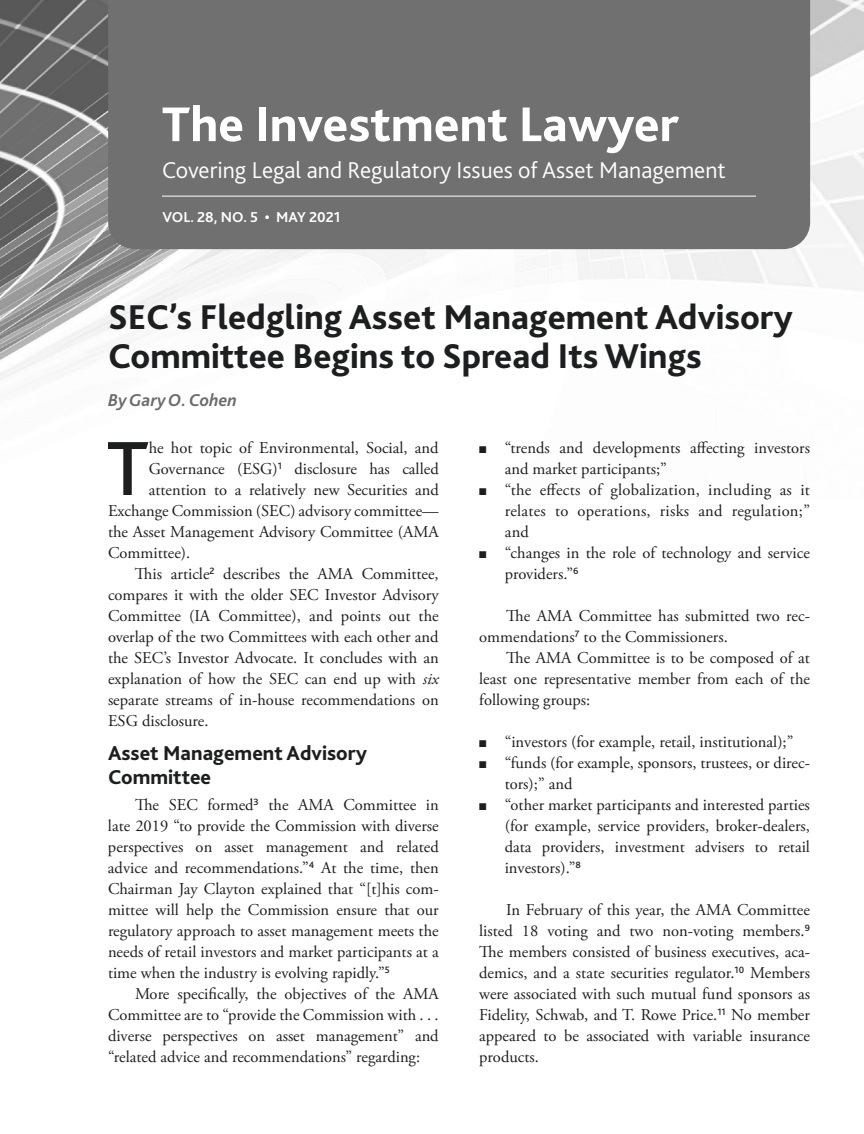
<style>
.page{position:relative;width:864px;height:1134px;background:#fff}
.page>*{position:absolute;margin:0;border:0;box-sizing:border-box;transform-origin:0 0}
.t1{font:500 80.25px "Bliss 2";color:#1d1e1f}
.t2{font:51px "Bliss 2 Extra Bold 2";color:#fff}
.t3{font:800 36px/39px "Bliss 2";color:#1d1e1f}
.t4{font:300 24px "Bliss 2";color:#fff}
.t5{font:800 21px/24px "Bliss 2";color:#1d1e1f}
.t6{font:italic 700 18px "Bliss 2";color:#6b6b6c}
.t7{font:16.5px/21px "Adobe Garamond Pro";color:#1d1e1f;text-align:justify}
.t8{font:700 15px "Bliss 2";color:#fff}
.s1{font-style:italic}
</style>
<div class="page">
<img style="left:0;top:0;width:864px;height:381px">
<div style="left:108px;top:0;width:702px;height:249px;background:#707071"></div>
<hr style="left:162px;top:196px;width:594px;height:1px;background:#fff">
<h2 class="t2" style="left:162px;top:93px;width:518px">The Investment Lawyer</h2>
<h3 class="t4" style="left:162px;top:155px;width:565px">Covering Legal and Regulatory Issues of Asset Management</h3>
<p class="t8" style="left:162px;top:208px;width:180px">VOL. 28, NO. 5 • MAY 2021</p>
<h3 class="t3" style="left:108px;top:297px;width:686px">SEC’s Fledgling Asset Management Advisory<br>Committee Begins to Spread Its Wings</h3>
<p class="t6" style="left:108px;top:389px;width:131px">By Gary O. Cohen</p>
<h1 class="t1" style="left:107px;top:419px;width:43px">T</h1>
<p class="t7" style="left:149px;top:438px;width:292px">he hot topic of Environmental, Social, and</p>
<p class="t7" style="left:505px;top:438px;width:307px;text-indent:-26px">■ “trends and developments affecting investors and market participants;”</p>
<p class="t7" style="left:505px;top:480px;width:307px;text-indent:-26px">■ “the effects of globalization, including as it relates to operations, risks and regulation;” and</p>
<p class="t7" style="left:505px;top:543px;width:307px;text-indent:-26px">■ “changes in the role of technology and service providers.”<sup>6</sup></p>
<p class="t7" style="left:479px;top:606px;width:332px;text-indent:27px">The AMA Committee has submitted two rec&shy;ommendations<sup>7</sup> to the Commissioners.</p>
<p class="t7" style="left:479px;top:648px;width:332px;text-indent:27px">The AMA Committee is to be composed of at least one representative member from each of the following groups:</p>
<p class="t7" style="left:479px;top:732px;width:316px">■ “investors (for example, retail, institutional);”</p>
<p class="t7" style="left:505px;top:753px;width:307px;text-indent:-26px">■ “funds (for example, sponsors, trustees, or direc&shy;tors);” and</p>
<p class="t7" style="left:505px;top:795px;width:307px;text-indent:-26px">■ “other market participants and interested parties (for example, service providers, broker-dealers, data providers, investment advisers to retail investors).”<sup>8</sup></p>
<p class="t7" style="left:479px;top:900px;width:332px;text-indent:27px">In February of this year, the AMA Committee listed 18 voting and two non-voting members.<sup>9<br></sup>The members consisted of business executives, aca&shy;demics, and a state securities regulator.<sup>10</sup> Members were associated with such mutual fund sponsors as Fidelity, Schwab, and T. Rowe Price.<sup>11</sup> No member appeared to be associated with variable insurance products.</p>
<p class="t7" style="left:149px;top:459px;width:292px">Governance (ESG)<sup>1</sup> disclosure has called</p>
<p class="t7" style="left:149px;top:480px;width:292px">attention to a relatively new Securities and</p>
<p class="t7" style="left:108px;top:501px;width:332px">Exchange Commission (SEC) advisory committee—</p>
<p class="t7" style="left:108px;top:522px;width:332px">the Asset Management Advisory Committee (AMA</p>
<p class="t7" style="left:108px;top:543px;width:84px">Committee).</p>
<p class="t7" style="left:135px;top:564px;width:305px">This article<sup>2</sup> describes the AMA Committee,</p>
<p class="t7" style="left:108px;top:585px;width:332px">compares it with the older SEC Investor Advisory</p>
<p class="t7" style="left:108px;top:606px;width:332px">Committee (IA Committee), and points out the</p>
<p class="t7" style="left:108px;top:627px;width:332px">overlap of the two Committees with each other and</p>
<p class="t7" style="left:108px;top:648px;width:332px">the SEC’s Investor Advocate. It concludes with an</p>
<p class="t7" style="left:108px;top:669px;width:332px">explanation of how the SEC can end up with <span class="s1">six</span></p>
<p class="t7" style="left:108px;top:690px;width:332px">separate streams of in-house recommendations on</p>
<p class="t7" style="left:108px;top:711px;width:102px">ESG disclosure.</p>
<p class="t5" style="left:108px;top:741px;width:261px">Asset Management Advisory<br>Committee</p>
<p class="t7" style="left:108px;top:795px;width:332px;text-indent:27px">The SEC formed<sup>3</sup> the AMA Committee in late 2019 “to provide the Commission with diverse perspectives on asset management and related advice and recommendations.”<sup>4</sup> At the time, then Chairman Jay Clayton explained that “[t]his com&shy;mittee will help the Commission ensure that our regulatory approach to asset management meets the needs of retail investors and market participants at a time when the industry is evolving rapidly.”<sup>5</sup></p>
<p class="t7" style="left:108px;top:984px;width:332px;text-indent:27px">More specifically, the objectives of the AMA Committee are to “provide the Commission with . . . diverse perspectives on asset management” and “related advice and recommendations” regarding:</p>
</div>
